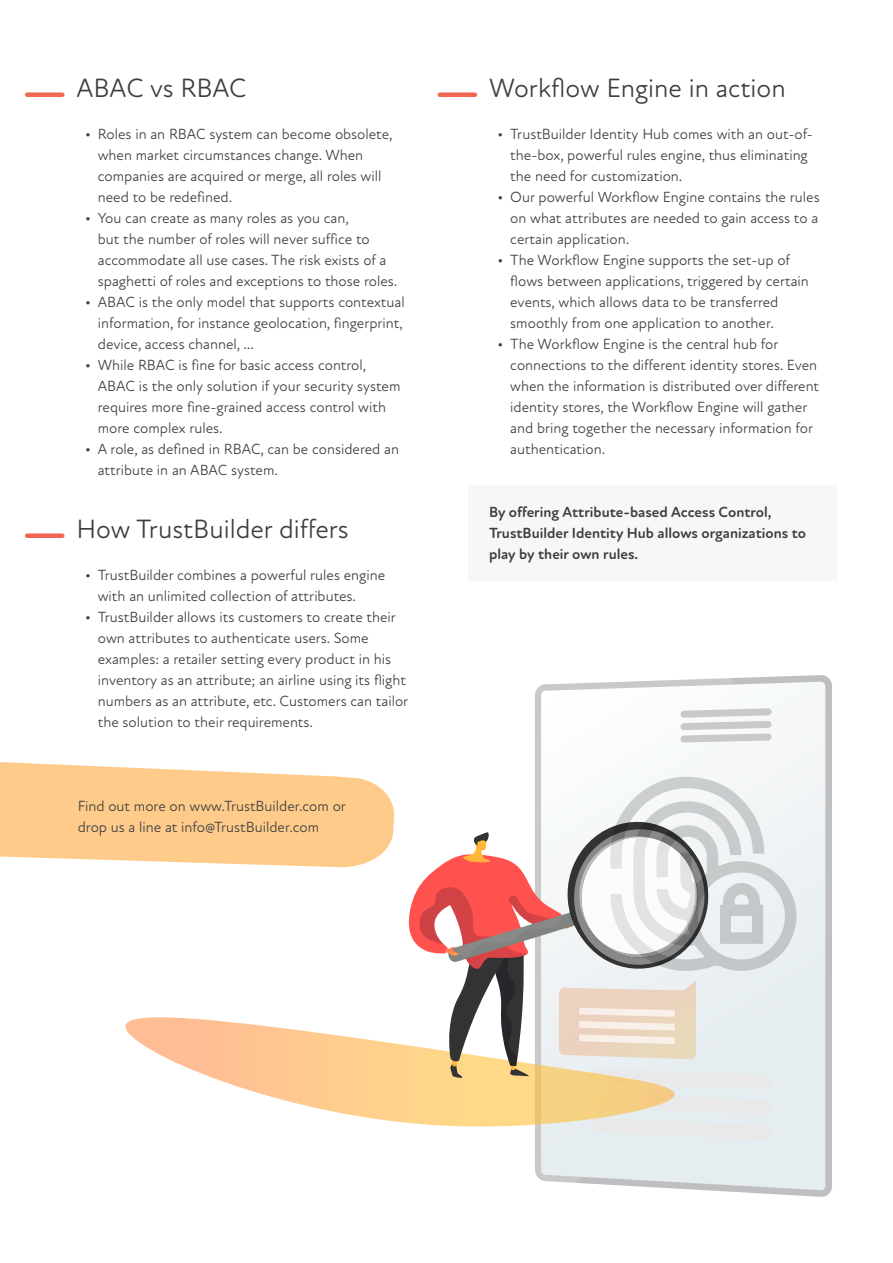
<style>
.page{position:relative;width:893px;height:1263px;background:#fff}
.page>*{position:absolute;margin:0;border:0;box-sizing:border-box;transform-origin:0 0}
.t1{font:27px "Atten Round New";color:#3e3e3f}
.More_info{font:15px/21px "Atten Round New";color:#3e3e3f}
.Bold_with_with_grey{font:700 15px/21px "Atten Round New";color:#3e3e3f}
.s1{font-family:"TB Line Before Title";color:#f26753}
</style>
<div class="page">
<svg style="left:0;top:762px;width:394px;height:105px;background:#fed29b"></svg>
<svg style="left:621px;top:675px;width:211px;height:522px;fill:#bfbfc1"></svg>
<svg style="left:541px;top:682px;width:284px;height:508px"></svg>
<svg style="left:125px;top:1017px;width:278px;height:106px"></svg>
<svg style="left:680px;top:708px;width:91px;height:34px"></svg>
<svg style="left:403px;top:777px;width:393px;height:363px"></svg>
<div style="left:731px;top:916px;width:21px;height:16px;background:#ecf1f3"></div>
<svg style="left:579px;top:836px;width:118px;height:117px"></svg>
<div style="left:468px;top:485px;width:370px;height:96px;background:#f7f7f8"></div>
<p class="t1" style="left:55px;top:72px;width:193px"><span class="s1">•</span>ABAC vs RBAC</p>
<p class="More_info" style="left:98px;top:124px;width:296px;text-indent:-13px">• Roles in an RBAC system can become obsolete, when market circumstances change. When companies are acquired or merge, all roles will need to be redefined.</p>
<p class="More_info" style="left:98px;top:208px;width:301px;text-indent:-13px">• You can create as many roles as you can,<br>but the number of roles will never suffice to accommodate all use cases. The risk exists of a spaghetti of roles and exceptions to those roles.</p>
<p class="More_info" style="left:98px;top:292px;width:308px;text-align:justify;text-indent:-13px">• ABAC is the only model that supports contextual information, for instance geolocation, fingerprint, device, access channel, …</p>
<p class="More_info" style="left:98px;top:355px;width:304px;text-indent:-13px">• While RBAC is fine for basic access control, ABAC is the only solution if your security system requires more fine-grained access control with more complex rules.</p>
<p class="More_info" style="left:98px;top:439px;width:303px;text-indent:-13px">• A role, as defined in RBAC, can be considered an attribute in an ABAC system.</p>
<p class="t1" style="left:55px;top:513px;width:295px"><span class="s1">•</span>How TrustBuilder differs</p>
<p class="More_info" style="left:98px;top:565px;width:289px;text-indent:-13px">• TrustBuilder combines a powerful rules engine with an unlimited collection of attributes.</p>
<p class="More_info" style="left:98px;top:607px;width:312px;text-indent:-13px">• TrustBuilder allows its customers to create their own attributes to authenticate users. Some examples: a retailer setting every product in his inventory as an attribute; an airline using its flight numbers as an attribute, etc. Customers can tailor the solution to their requirements.</p>
<p class="More_info" style="left:78px;top:796px;width:270px">Find out more on www.TrustBuilder.com or drop us a line at info@TrustBuilder.com</p>
<p class="t1" style="left:468px;top:72px;width:319px"><span class="s1">•</span>Workflow Engine in action</p>
<p class="More_info" style="left:510px;top:124px;width:304px;text-indent:-13px">• TrustBuilder Identity Hub comes with an out-of&shy;the-box, powerful rules engine, thus eliminating the need for customization.</p>
<p class="More_info" style="left:510px;top:187px;width:311px;text-align:justify;text-indent:-13px">• Our powerful Workflow Engine contains the rules on what attributes are needed to gain access to a certain application.</p>
<p class="More_info" style="left:510px;top:250px;width:300px;text-indent:-13px">• The Workflow Engine supports the set-up of flows between applications, triggered by certain events, which allows data to be transferred smoothly from one application to another.</p>
<p class="More_info" style="left:510px;top:334px;width:310px;text-indent:-13px">• The Workflow Engine is the central hub for connections to the different identity stores. Even when the information is distributed over different identity stores, the Workflow Engine will gather and bring together the necessary information for authentication.</p>
<p class="Bold_with_with_grey" style="left:489px;top:502px;width:319px">By offering Attribute-based Access Control,<br>TrustBuilder Identity Hub allows organizations to play by their own rules.</p>
</div>
